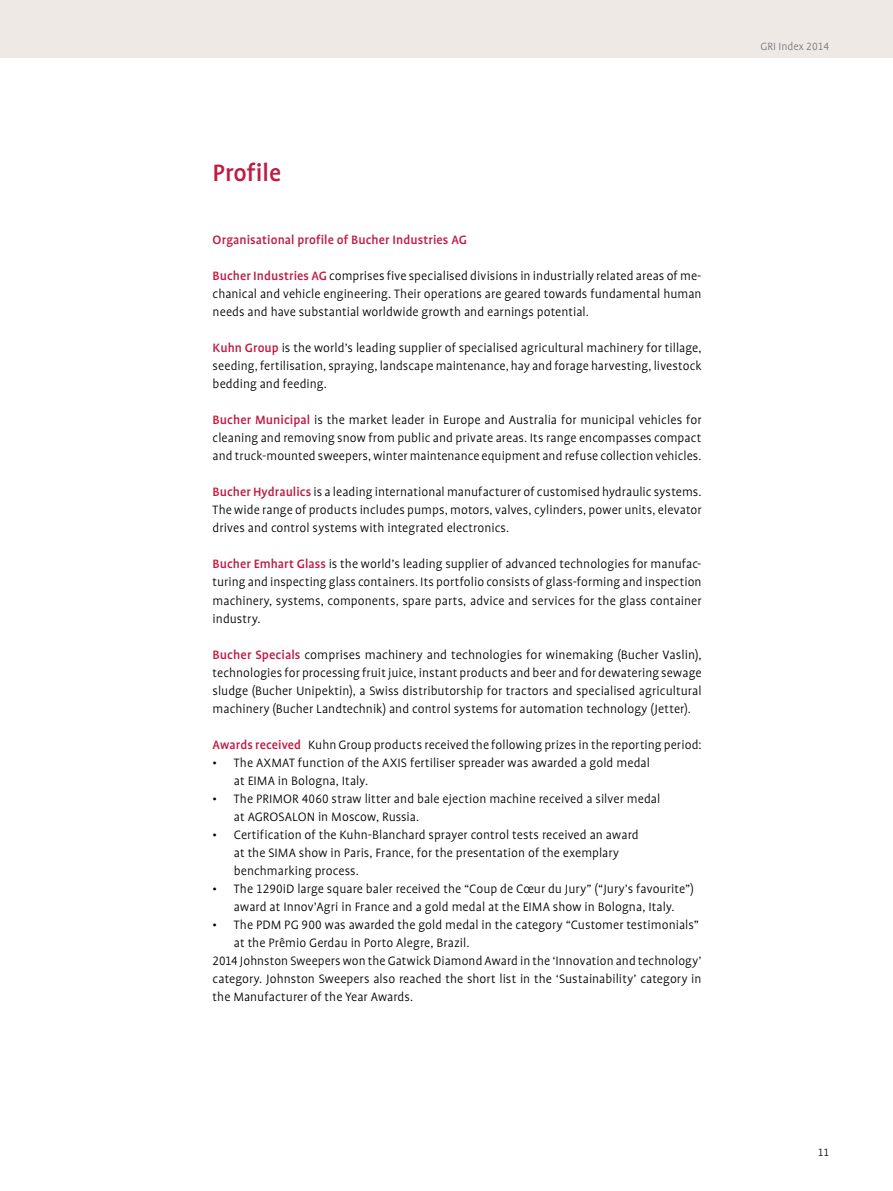
<style>
.page{position:relative;width:893px;height:1191px;background:#fff}
.page>*{position:absolute;margin:0;border:0;box-sizing:border-box;transform-origin:0 0}
.t1{font:500 27px "Bucher Profile";color:#be1c42}
.t2{font:300 13.8px/18px "Bucher Profile";letter-spacing:.005em;color:#000;text-align:justify}
.t3{font:500 13.8px "Bucher Profile";letter-spacing:.005em;color:#be1c42}
.t4{font:300 12px "Bucher Profile";color:#77787b}
.t5{font:300 12px "Bucher Profile";color:#000}
.s1{font-weight:500;color:#be1c42}
</style>
<div class="page">
<div style="left:0;top:0;width:893px;height:57px;background:#efe9e5"></div>
<h1 class="t1" style="left:213px;top:159px;width:70px">Profile</h1>
<p class="t3" style="left:213px;top:233px;width:256px">Organisational profile of Bucher Industries AG</p>
<p class="t2" style="left:213px;top:267px;width:490px"><span class="s1">Bucher Industries AG</span> comprises five specialised divisions in industrially related areas of me&shy;chanical and vehicle engineering. Their operations are geared towards fundamental human needs and have substantial worldwide growth and earnings potential.</p>
<p class="t2" style="left:213px;top:339px;width:490px"><span class="s1">Kuhn Group</span> is the world’s leading supplier of specialised agricultural machinery for tillage, seeding, fertilisation, spraying, landscape maintenance, hay and forage harvesting, livestock bedding and feeding.</p>
<p class="t2" style="left:213px;top:411px;width:491px"><span class="s1">Bucher Municipal</span> is the market leader in Europe and Australia for municipal vehicles for cleaning and removing snow from public and private areas. Its range encompasses compact and truck-mounted sweepers, winter maintenance equipment and refuse collection vehicles.</p>
<p class="t2" style="left:213px;top:483px;width:490px"><span class="s1">Bucher Hydraulics</span> is a leading international manufacturer of customised hydraulic systems.<br>The wide range of products includes pumps, motors, valves, cylinders, power units, elevator drives and control systems with integrated electronics.</p>
<p class="t2" style="left:213px;top:555px;width:490px"><span class="s1">Bucher Emhart Glass</span> is the world’s leading supplier of advanced technologies for manufac&shy;turing and inspecting glass containers. Its portfolio consists of glass-forming and inspection machinery, systems, components, spare parts, advice and services for the glass container industry.</p>
<p class="t2" style="left:213px;top:645px;width:490px"><span class="s1">Bucher Specials</span> comprises machinery and technologies for winemaking (Bucher Vaslin), technologies for processing fruit juice, instant products and beer and for dewatering sewage sludge (Bucher Unipektin), a Swiss distributorship for tractors and specialised agricultural machinery (Bucher Landtechnik) and control systems for automation technology (Jetter).</p>
<p class="t2" style="left:213px;top:735px;width:490px"><span class="s1">Awards received</span> Kuhn Group products received the following prizes in the reporting period:</p>
<p class="t2" style="left:234px;top:753px;width:418px;text-indent:-21px">• The AXMAT function of the AXIS fertiliser spreader was awarded a gold medal at EIMA in Bologna, Italy.</p>
<p class="t2" style="left:234px;top:789px;width:428px;text-indent:-21px">• The PRIMOR 4060 straw litter and bale ejection machine received a silver medal at AGROSALON in Moscow, Russia.</p>
<p class="t2" style="left:234px;top:825px;width:406px;text-align:left;text-indent:-21px">• Certification of the Kuhn-Blanchard sprayer control tests received an award at the SIMA show in Paris, France, for the presentation of the exemplary benchmarking process.</p>
<p class="t2" style="left:213px;top:879px;width:483px;text-align:center">• The 1290iD large square baler received the “Coup de Cœur du Jury” (“Jury’s favourite”) award at Innov’Agri in France and a gold medal at the EIMA show in Bologna, Italy.</p>
<p class="t2" style="left:213px;top:915px;width:488px">• The PDM PG 900 was awarded the gold medal in the category “Customer testimonials”</p>
<p class="t2" style="left:234px;top:933px;width:237px">at the Prêmio Gerdau in Porto Alegre, Brazil.</p>
<p class="t2" style="left:213px;top:951px;width:490px">2014 Johnston Sweepers won the Gatwick Diamond Award in the ‘Innovation and technology’</p>
<p class="t2" style="left:213px;top:969px;width:490px">category. Johnston Sweepers also reached the short list in the ‘Sustainability’ category in</p>
<p class="t2" style="left:213px;top:987px;width:202px">the Manufacturer of the Year Awards.</p>
<p class="t4" style="left:760px;top:40px;width:70px">GRI Index 2014</p>
<p class="t5" style="left:818px;top:1145px;width:13px">11</p>
</div>
